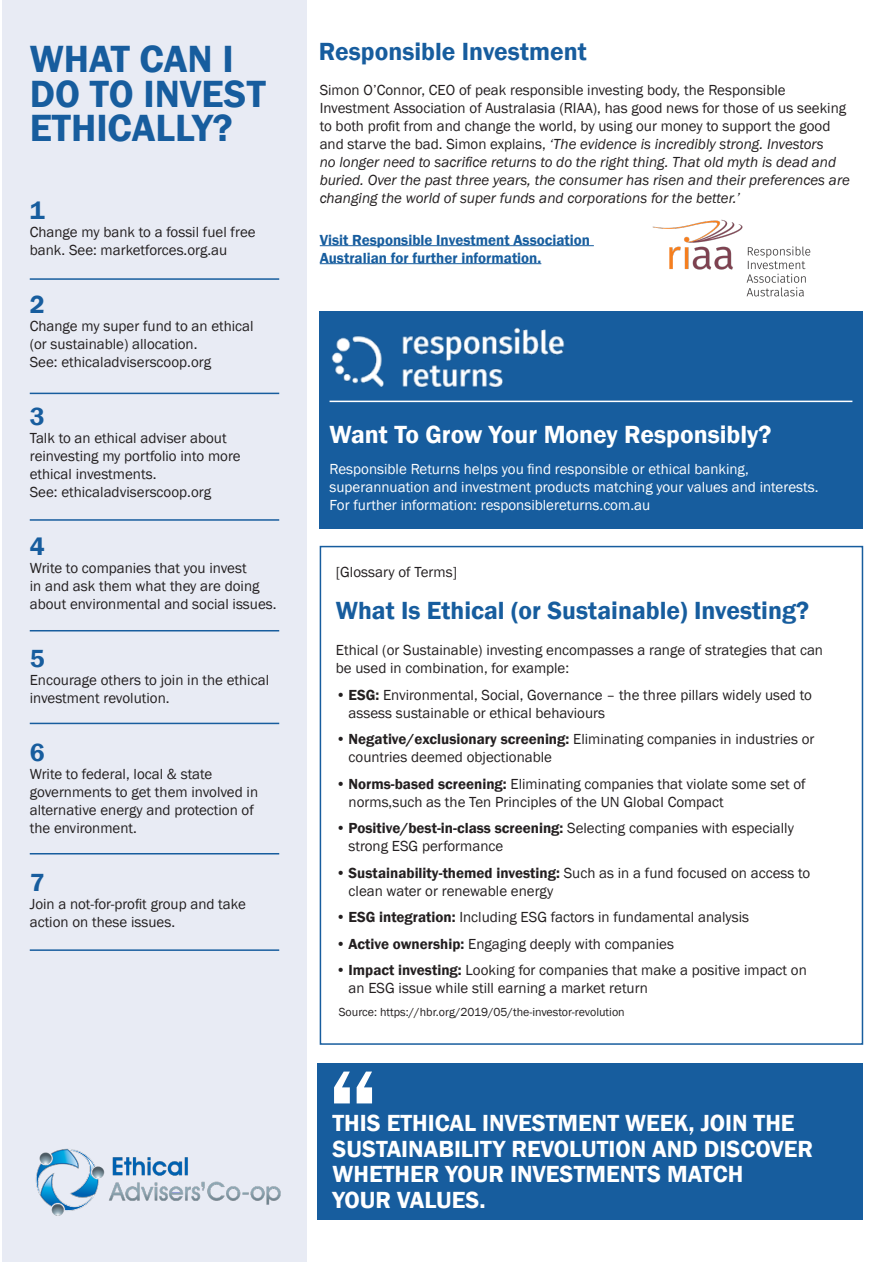
<style>
.page{position:relative;width:893px;height:1263px;background:#fff}
.page>*{position:absolute;margin:0;border:0;box-sizing:border-box;transform-origin:0 0}
.t1{font:600 117px "Franklin Gothic";color:#fff}
.t2{font:600 39px/34.5px "Franklin Gothic";color:#175d9e}
.t3{font:600 25.5px "Franklin Gothic";color:#175d9e}
.t4{font:600 25.5px "Franklin Gothic";color:#fff}
.t5{font:600 24px/25.5px "Franklin Gothic";color:#fff}
.t6{font:15px/18px "Franklin Gothic";color:#231f20}
.t7{font:italic 15px/18px "Franklin Gothic";color:#231f20}
.t8{font:15px/18px "Franklin Gothic";color:#fff}
.t9{font:600 15px/18px "Franklin Gothic";color:#175d9e}
.t10{font:12px "Franklin Gothic";color:#231f20}
.s1{font-style:normal}
.s2{color:#175d9e}
.s3{font-weight:600}
</style>
<div class="page">
<div style="left:320px;top:546px;width:543px;height:499px;border:2px solid #175d9e"></div>
<div style="left:320px;top:311px;width:543px;height:218px;background:#175d9e"></div>
<img style="left:331px;top:327px;width:234px;height:61px">
<hr style="left:330px;top:401px;width:522px;height:1px;background:#fff">
<img style="left:652px;top:219px;width:159px;height:78px">
<hr style="left:320px;top:245px;width:274px;height:1px;background:#175d9e">
<hr style="left:320px;top:263px;width:221px;height:1px;background:#175d9e">
<div style="left:2px;top:1px;width:305px;height:1261px;background:#e8ebf4"></div>
<hr style="left:30px;top:278px;width:249px;height:2px;background:#175d9e">
<hr style="left:30px;top:393px;width:249px;height:1px;background:#175d9e">
<hr style="left:30px;top:519px;width:249px;height:2px;background:#175d9e">
<hr style="left:30px;top:630px;width:249px;height:1px;background:#175d9e">
<hr style="left:30px;top:723px;width:249px;height:1px;background:#175d9e">
<hr style="left:30px;top:853px;width:249px;height:1px;background:#175d9e">
<hr style="left:30px;top:949px;width:249px;height:2px;background:#175d9e">
<div style="left:318px;top:1063px;width:545px;height:157px;background:#175d9e"></div>
<img style="left:35px;top:1148px;width:246px;height:68px">
<p class="t2" style="left:30px;top:42px;width:238px">WHAT CAN I<br>DO TO INVEST<br>ETHICALLY?</p>
<p class="t3" style="left:30px;top:195px;width:16px">1</p>
<p class="t6" style="left:30px;top:224px;width:227px">Change my bank to a fossil fuel free bank. See: marketforces.org.au</p>
<p class="t3" style="left:30px;top:289px;width:16px">2</p>
<p class="t6" style="left:30px;top:318px;width:225px">Change my super fund to an ethical (or sustainable) allocation.<br>See: ethicaladviserscoop.org</p>
<p class="t3" style="left:30px;top:401px;width:16px">3</p>
<p class="t6" style="left:30px;top:430px;width:213px">Talk to an ethical adviser about reinvesting my portfolio into more ethical investments.<br>See: ethicaladviserscoop.org</p>
<p class="t3" style="left:30px;top:531px;width:16px">4</p>
<p class="t6" style="left:30px;top:560px;width:248px">Write to companies that you invest<br>in and ask them what they are doing about environmental and social issues.</p>
<p class="t3" style="left:30px;top:643px;width:16px">5</p>
<p class="t6" style="left:30px;top:672px;width:241px">Encourage others to join in the ethical investment revolution.</p>
<p class="t3" style="left:30px;top:737px;width:16px">6</p>
<p class="t6" style="left:30px;top:766px;width:230px">Write to federal, local &amp; state governments to get them involved in alternative energy and protection of the environment.</p>
<p class="t3" style="left:30px;top:867px;width:16px">7</p>
<p class="t6" style="left:30px;top:896px;width:218px">Join a not-for-profit group and take action on these issues.</p>
<p class="t3" style="left:319px;top:36px;width:269px">Responsible Investment</p>
<p class="t7" style="left:320px;top:81px;width:532px"><span class="s1">Simon O’Connor, CEO of peak responsible investing body, the Responsible Investment Association of Australasia (RIAA), has good news for those of us seeking to both profit from and change the world, by using our money to support the good and starve the bad. Simon explains,</span> ‘The evidence is incredibly strong. Investors<br>no longer need to sacrifice returns to do the right thing. That old myth is dead and buried. Over the past three years, the consumer has risen and their preferences are changing the world of super funds and corporations for the better.’</p>
<p class="t9" style="left:320px;top:231px;width:272px">Visit Responsible Investment Association<br>Australian for further information.</p>
<p class="t4" style="left:330px;top:419px;width:443px">Want To Grow Your Money Responsibly?</p>
<p class="t8" style="left:330px;top:460px;width:490px">Responsible Returns helps you find responsible or ethical banking, superannuation and investment products matching your values and interests.</p>
<p class="t8" style="left:330px;top:496px;width:390px">For further information: responsiblereturns.com.au <span class="s2">click here.</span></p>
<p class="t6" style="left:336px;top:563px;width:123px">[Glossary of Terms]</p>
<p class="t3" style="left:336px;top:595px;width:475px">What Is Ethical (or Sustainable) Investing?</p>
<p class="t6" style="left:336px;top:641px;width:489px">Ethical (or Sustainable) investing encompasses a range of strategies that can be used in combination, for example:</p>
<p class="t6" style="left:349px;top:686px;width:465px;text-indent:-13px"><span class="s3">• ESG:</span> Environmental, Social, Governance – the three pillars widely used to assess sustainable or ethical behaviours</p>
<p class="t6" style="left:349px;top:730px;width:467px;text-indent:-13px"><span class="s3">• Negative/exclusionary screening:</span> Eliminating companies in industries or countries deemed objectionable</p>
<p class="t6" style="left:349px;top:775px;width:459px;text-indent:-13px"><span class="s3">• Norms-based screening:</span> Eliminating companies that violate some set of norms,such as the Ten Principles of the UN Global Compact</p>
<p class="t6" style="left:349px;top:819px;width:447px;text-indent:-13px"><span class="s3">• Positive/best-in-class screening:</span> Selecting companies with especially strong ESG performance</p>
<p class="t6" style="left:349px;top:864px;width:463px;text-indent:-13px">• <span class="s3">Sustainability-themed investing:</span> Such as in a fund focused on access to clean water or renewable energy</p>
<p class="t6" style="left:336px;top:908px;width:415px">• <span class="s3">ESG integration:</span> Including ESG factors in fundamental analysis</p>
<p class="t6" style="left:336px;top:935px;width:340px">• <span class="s3">Active ownership:</span> Engaging deeply with companies</p>
<p class="t6" style="left:349px;top:961px;width:460px;text-indent:-13px">• <span class="s3">Impact investing:</span> Looking for companies that make a positive impact on an ESG issue while still earning a market return</p>
<p class="t10" style="left:339px;top:1005px;width:287px">Source: https://hbr.org/2019/05/the-investor-revolution</p>
<p class="t1" style="left:327px;top:1038px;width:53px">“</p>
<p class="t5" style="left:333px;top:1111px;width:482px">THIS ETHICAL INVESTMENT WEEK, JOIN THE<br>SUSTAINABILITY REVOLUTION AND DISCOVER<br>WHETHER YOUR INVESTMENTS MATCH<br>YOUR VALUES.</p>
</div>
